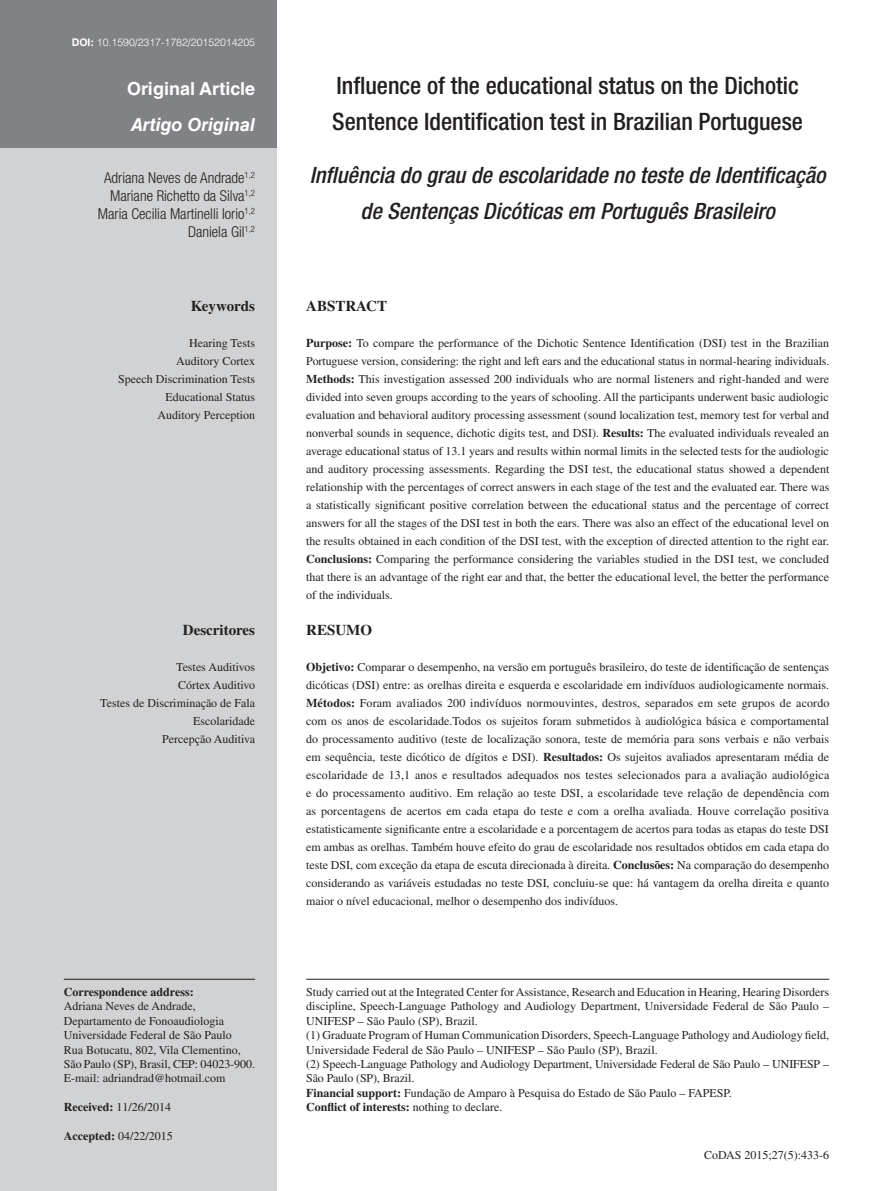
<style>
.page{position:relative;width:893px;height:1191px;background:#fff}
.page>*{position:absolute;margin:0;border:0;box-sizing:border-box;transform-origin:0 0}
._01_0_título_1{font:500 condensed 24px/36px "Helvetica Neue LT Std";color:#231f20}
._01_1_título_2{font:italic 500 condensed 22.5px/36px "Helvetica Neue LT Std";color:#231f20;text-align:center}
.t1{font:700 18px "Helvetica LT Std";color:#fff}
.t2{font:italic 700 18px "Helvetica LT Std";color:#fff}
._02_0_autores{font:300 condensed 15px "Helvetica Neue LT Std";color:#231f20}
._03__1_Titulo_palavr{font:700 15px "Times LT Std";color:#231f20}
._05_1_SUB_1{font:700 15px "Times LT Std";color:#231f20}
._03_2_Abstract{font:12px/18px "Times LT Std";color:#231f20;text-align:justify}
._03_0_Resumo{font:12px/18px "Times LT Std";color:#231f20;text-align:justify}
._04_1_Informações{font:12px/14.4px "Times LT Std";color:#231f20}
._04_0_Informações_Pr{font:12px/14.4px "Times LT Std";color:#231f20;text-align:justify}
._03_3_Keywords{font:12px "Times LT Std";color:#231f20}
._03_1_Palavras-chave{font:12px "Times LT Std";color:#231f20}
._04_1_Informações-2{font:700 12px "Times LT Std";color:#231f20}
._04_0_Informações_Pr-2{font:700 12px "Times LT Std";color:#231f20}
._09_0_Cabeçalho{font:12px "Times LT Std";color:#231f20}
._11_0_DOI{font:300 10.5px "Helvetica LT Std";color:#fff}
.s1{font-weight:700}
.s2{font-weight:400}
</style>
<div class="page">
<div style="left:0;top:0;width:276px;height:1191px;background:#d1d2d4"></div>
<div style="left:0;top:0;width:276px;height:148px;background:#808285"></div>
<hr style="left:64px;top:979px;width:191px;height:1px;background:#231f20">
<hr style="left:306px;top:979px;width:523px;height:1px;background:#231f20">
<p class="_11_0_DOI" style="left:72px;top:36px;width:185px"><span class="s1">DOI:</span> 10.1590/2317-1782/20152014205</p>
<h3 class="t1" style="left:127px;top:77px;width:129px">Original Article</h3>
<h3 class="t2" style="left:131px;top:113px;width:126px">Artigo Original</h3>
<p class="_02_0_autores" style="left:104px;top:169px;width:152px">Adriana Neves de Andrade<sup>1,2</sup></p>
<p class="_02_0_autores" style="left:110px;top:187px;width:147px">Mariane Richetto da Silva<sup>1,2</sup></p>
<p class="_02_0_autores" style="left:98px;top:205px;width:159px">Maria Cecilia Martinelli Iorio<sup>1,2</sup></p>
<p class="_02_0_autores" style="left:188px;top:223px;width:69px">Daniela Gil<sup>1,2</sup></p>
<p class="_03__1_Titulo_palavr" style="left:191px;top:297px;width:66px">Keywords</p>
<p class="_03_3_Keywords" style="left:189px;top:336px;width:67px">Hearing Tests</p>
<p class="_03_3_Keywords" style="left:176px;top:354px;width:80px">Auditory Cortex</p>
<p class="_03_3_Keywords" style="left:118px;top:372px;width:138px">Speech Discrimination Tests</p>
<p class="_03_3_Keywords" style="left:165px;top:390px;width:91px">Educational Status</p>
<p class="_03_3_Keywords" style="left:157px;top:408px;width:99px">Auditory Perception</p>
<p class="_03__1_Titulo_palavr" style="left:183px;top:621px;width:74px">Descritores</p>
<p class="_03_1_Palavras-chave" style="left:176px;top:660px;width:80px">Testes Auditivos</p>
<p class="_03_1_Palavras-chave" style="left:178px;top:678px;width:78px">Córtex Auditivo</p>
<p class="_03_1_Palavras-chave" style="left:100px;top:696px;width:156px">Testes de Discriminação de Fala</p>
<p class="_03_1_Palavras-chave" style="left:193px;top:714px;width:63px">Escolaridade</p>
<p class="_03_1_Palavras-chave" style="left:162px;top:732px;width:95px">Percepção Auditiva</p>
<p class="_04_0_Informações_Pr-2" style="left:64px;top:984px;width:131px">Correspondence address:</p>
<p class="_04_1_Informações" style="left:64px;top:999px;width:134px">Adriana Neves de Andrade,</p>
<p class="_04_1_Informações" style="left:64px;top:1013px;width:162px">Departamento de Fonoaudiologia</p>
<p class="_04_1_Informações" style="left:64px;top:1027px;width:169px">Universidade Federal de São Paulo</p>
<p class="_04_1_Informações" style="left:64px;top:1042px;width:179px">Rua Botucatu, 802, Vila Clementino,</p>
<p class="_04_1_Informações" style="left:64px;top:1056px;width:193px">São Paulo (SP), Brasil, CEP: 04023-900.</p>
<p class="_04_1_Informações" style="left:64px;top:1071px;width:163px">E-mail: adriandrad@hotmail.com</p>
<p class="_04_1_Informações" style="left:64px;top:1099px;width:109px"><span class="s1">Received:</span> 11/26/2014</p>
<p class="_04_1_Informações" style="left:64px;top:1128px;width:110px"><span class="s1">Accepted:</span> 04/22/2015</p>
<p class="_01_0_título_1" style="left:332px;top:67px;width:472px">Influence of the educational status on the Dichotic<br>Sentence Identification test in Brazilian Portuguese</p>
<p class="_01_1_título_2" style="left:310px;top:157px;width:517px">Influência do grau de escolaridade no teste de Identificação de Sentenças Dicóticas em Português Brasileiro</p>
<p class="_05_1_SUB_1" style="left:306px;top:297px;width:82px">ABSTRACT</p>
<p class="_03_2_Abstract" style="left:306px;top:333px;width:525px"><span class="s1">Purpose:</span> To compare the performance of the Dichotic Sentence Identification (DSI) test in the Brazilian Portuguese version, considering: the right and left ears and the educational status in normal-hearing individuals.<br><span class="s1">Methods:</span> This investigation assessed 200 individuals who are normal listeners and right-handed and were divided into seven groups according to the years of schooling. All the participants underwent basic audiologic evaluation and behavioral auditory processing assessment (sound localization test, memory test for verbal and nonverbal sounds in sequence, dichotic digits test, and DSI). <span class="s1">Results:</span> The evaluated individuals revealed an average educational status of 13.1 years and results within normal limits in the selected tests for the audiologic and auditory processing assessments. Regarding the DSI test, the educational status showed a dependent relationship with the percentages of correct answers in each stage of the test and the evaluated ear. There was a statistically significant positive correlation between the educational status and the percentage of correct answers for all the stages of the DSI test in both the ears. There was also an effect of the educational level on the results obtained in each condition of the DSI test, with the exception of directed attention to the right ear.<br><span class="s1">Conclusions:</span> Comparing the performance considering the variables studied in the DSI test, we concluded that there is an advantage of the right ear and that, the better the educational level, the better the performance of the individuals.</p>
<p class="_05_1_SUB_1" style="left:306px;top:621px;width:67px">RESUMO</p>
<p class="_03_0_Resumo" style="left:306px;top:657px;width:525px"><span class="s1">Objetivo:</span> Comparar o desempenho, na versão em português brasileiro, do teste de identificação de sentenças dicóticas (DSI) entre: as orelhas direita e esquerda e escolaridade em indivíduos audiologicamente normais.<br><span class="s1">Métodos:</span> Foram avaliados 200 indivíduos normouvintes, destros, separados em sete grupos de acordo com os anos de escolaridade.Todos os sujeitos foram submetidos à audiológica básica e comportamental do processamento auditivo (teste de localização sonora, teste de memória para sons verbais e não verbais em sequência, teste dicótico de dígitos e DSI). <span class="s1">Resultados:</span> Os sujeitos avaliados apresentaram média de escolaridade de 13,1 anos e resultados adequados nos testes selecionados para a avaliação audiológica e do processamento auditivo. Em relação ao teste DSI, a escolaridade teve relação de dependência com as porcentagens de acertos em cada etapa do teste e com a orelha avaliada. Houve correlação positiva estatisticamente significante entre a escolaridade e a porcentagem de acertos para todas as etapas do teste DSI em ambas as orelhas. Também houve efeito do grau de escolaridade nos resultados obtidos em cada etapa do teste DSI, com exceção da etapa de escuta direcionada à direita. <span class="s1">Conclusões:</span> Na comparação do desempenho considerando as variáveis estudadas no teste DSI, concluiu-se que: há vantagem da orelha direita e quanto maior o nível educacional, melhor o desempenho dos indivíduos.</p>
<p class="_04_0_Informações_Pr" style="left:306px;top:984px;width:524px">Study carried out at the Integrated Center for Assistance, Research and Education in Hearing, Hearing Disorders discipline, Speech-Language Pathology and Audiology Department, Universidade Federal de São Paulo – UNIFESP – São Paulo (SP), Brazil.</p>
<p class="_04_1_Informações" style="left:306px;top:1027px;width:525px">(1) Graduate Program of Human Communication Disorders, Speech-Language Pathology and Audiology field,<br>Universidade Federal de São Paulo – UNIFESP – São Paulo (SP), Brazil.</p>
<p class="_04_1_Informações" style="left:306px;top:1056px;width:525px">(2) Speech-Language Pathology and Audiology Department, Universidade Federal de São Paulo – UNIFESP –<br>São Paulo (SP), Brazil.</p>
<p class="_04_1_Informações" style="left:306px;top:1085px;width:427px"><span class="s1">Financial support:</span> Fundação de Amparo à Pesquisa do Estado de São Paulo – FAPESP.</p>
<p class="_04_1_Informações-2" style="left:306px;top:1100px;width:198px">Conflict of interests: <span class="s2">nothing to declare.</span></p>
<p class="_09_0_Cabeçalho" style="left:704px;top:1148px;width:127px">CoDAS 2015;27(5):433-6</p>
</div>
